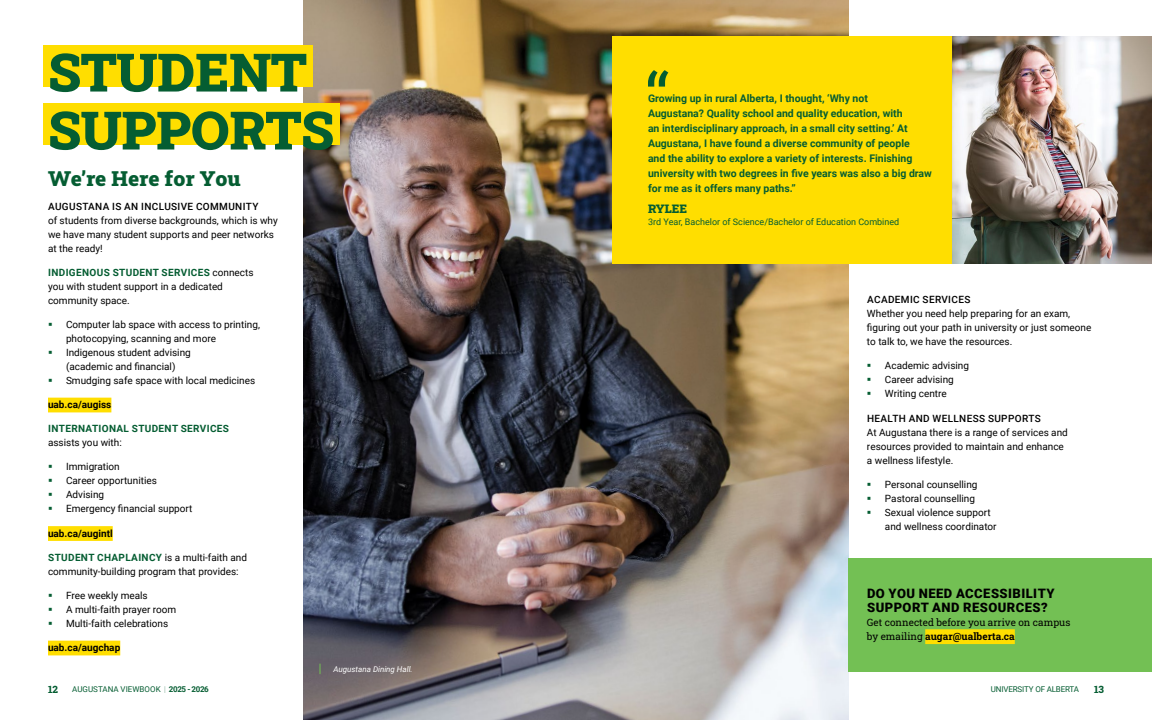
<style>
.page{position:relative;width:1152px;height:720px;background:#fff}
.page>*{position:absolute;margin:0;border:0;box-sizing:border-box;transform-origin:0 0}
.t1{font:900 53px/58px "Roboto Slab";color:#055d32}
.t2{font:900 21px "Roboto Slab";color:#055d32}
.t3{font:900 13px/14px "Roboto";letter-spacing:.035em;color:#000}
.t4{font:900 12px "Roboto Slab";color:#055d32}
.t5{font:700 10.5px/15px "Roboto";color:#055d32}
.t6{font:10px/14px "Roboto";color:#000}
.t7{font:500 10px "Roboto";letter-spacing:.035em;color:#000}
.t8{font:10px/14px "Roboto Slab";color:#000}
.t9{font:700 10px "Roboto";color:#000}
.t10{font:700 10px "Roboto";letter-spacing:.035em;color:#055d32}
.t11{font:800 10px "Roboto Slab";color:#055d32}
.t12{font:9px "Roboto";color:#055d32}
.t13{font:8px "Roboto";letter-spacing:.005em;color:#055d32}
.t14{font:italic 8px "Roboto";color:#fff}
.t15{font:8px "Roboto";letter-spacing:-.02em;color:#055d32}
.s1{font-weight:700;color:#055d32}
.s2{font-weight:100}
.s3{font-weight:700}
</style>
<div class="page">
<img style="left:303px;top:0;width:546px;height:720px">
<div style="left:849px;top:559px;width:303px;height:113px;background:#73c054"></div>
<img style="left:952px;top:36px;width:200px;height:228px">
<div style="left:612px;top:36px;width:340px;height:228px;background:#ffde00"></div>
<div style="left:44px;top:45px;width:269px;height:41px;background:#ffde00"></div>
<div style="left:44px;top:103px;width:296px;height:41px;background:#ffde00"></div>
<div style="left:925px;top:629px;width:90px;height:15px;background:#ffde00"></div>
<svg style="left:648px;top:70px;width:20px;height:17px"></svg>
<div style="left:48px;top:398px;width:63px;height:14px;background:#ffde00"></div>
<div style="left:48px;top:526px;width:65px;height:15px;background:#ffde00"></div>
<div style="left:48px;top:641px;width:72px;height:14px;background:#ffde00"></div>
<h1 class="t1" style="left:48px;top:42px;width:287px">STUDENT<br>SUPPORTS</h1>
<p class="t5" style="left:648px;top:90px;width:285px">Growing up in rural Alberta, I thought, ‘Why not<br>Augustana? Quality school and quality education, with<br>an interdisciplinary approach, in a small city setting.’ At Augustana, I have found a diverse community of people<br>and the ability to explore a variety of interests. Finishing university with two degrees in five years was also a big draw for me as it offers many paths.”</p>
<p class="t4" style="left:648px;top:200px;width:41px">RYLEE</p>
<p class="t12" style="left:648px;top:215px;width:253px">3rd Year, Bachelor of Science/Bachelor of Education Combined</p>
<h2 class="t2" style="left:48px;top:164px;width:194px">We’re Here for You</h2>
<p class="t7" style="left:48px;top:199px;width:212px">AUGUSTANA IS AN INCLUSIVE COMMUNITY</p>
<p class="t6" style="left:48px;top:213px;width:231px">of students from diverse backgrounds, which is why we have many student supports and peer networks at the ready!</p>
<p class="t6" style="left:48px;top:265px;width:207px"><span class="s1">INDIGENOUS STUDENT SERVICES</span> connects you with student support in a dedicated community space.</p>
<p class="t6" style="left:66px;top:317px;width:195px">Computer lab space with access to printing, photocopying, scanning and more Indigenous student advising<br>(academic and financial)<br>Smudging safe space with local medicines</p>
<p class="t9" style="left:48px;top:397px;width:65px">uab.ca/augiss</p>
<p class="t10" style="left:48px;top:421px;width:182px">INTERNATIONAL STUDENT SERVICES</p>
<p class="t6" style="left:48px;top:435px;width:75px">assists you with:</p>
<p class="t6" style="left:66px;top:459px;width:128px">Immigration<br>Career opportunities<br>Advising<br>Emergency financial support</p>
<p class="t9" style="left:48px;top:526px;width:66px">uab.ca/augintl</p>
<p class="t6" style="left:48px;top:550px;width:201px"><span class="s1">STUDENT CHAPLAINCY</span> is a multi-faith and community-building program that provides:</p>
<p class="t6" style="left:66px;top:588px;width:112px">Free weekly meals<br>A multi-faith prayer room<br>Multi-faith celebrations</p>
<p class="t9" style="left:48px;top:640px;width:74px">uab.ca/augchap</p>
<p class="t11" style="left:48px;top:683px;width:12px">12</p>
<p class="t13" style="left:72px;top:684px;width:138px">AUGUSTANA VIEWBOOK <span class="s2">|</span> <span class="s3">2025 - 2026</span></p>
<p class="t15" style="left:991px;top:684px;width:90px">UNIVERSITY OF ALBERTA</p>
<p class="t11" style="left:1094px;top:683px;width:11px">13</p>
<p class="t7" style="left:867px;top:293px;width:105px">ACADEMIC SERVICES</p>
<p class="t6" style="left:867px;top:306px;width:226px">Whether you need help preparing for an exam, figuring out your path in university or just someone to talk to, we have the resources.</p>
<p class="t6" style="left:885px;top:358px;width:86px">Academic advising<br>Career advising<br>Writing centre</p>
<p class="t7" style="left:867px;top:411px;width:175px">HEALTH AND WELLNESS SUPPORTS</p>
<p class="t6" style="left:867px;top:425px;width:202px">At Augustana there is a range of services and resources provided to maintain and enhance a wellness lifestyle.</p>
<p class="t6" style="left:885px;top:477px;width:113px">Personal counselling<br>Pastoral counselling<br>Sexual violence support and wellness coordinator</p>
<h3 class="t3" style="left:867px;top:586px;width:189px">DO YOU NEED ACCESSIBILITY<br>SUPPORT AND RESOURCES?</h3>
<p class="t8" style="left:867px;top:615px;width:205px">Get connected before you arrive on campus by emailing <span class="s3">augar@ualberta.ca</span></p>
<p class="t14" style="left:334px;top:664px;width:81px">Augustana Dining Hall.</p>
</div>
